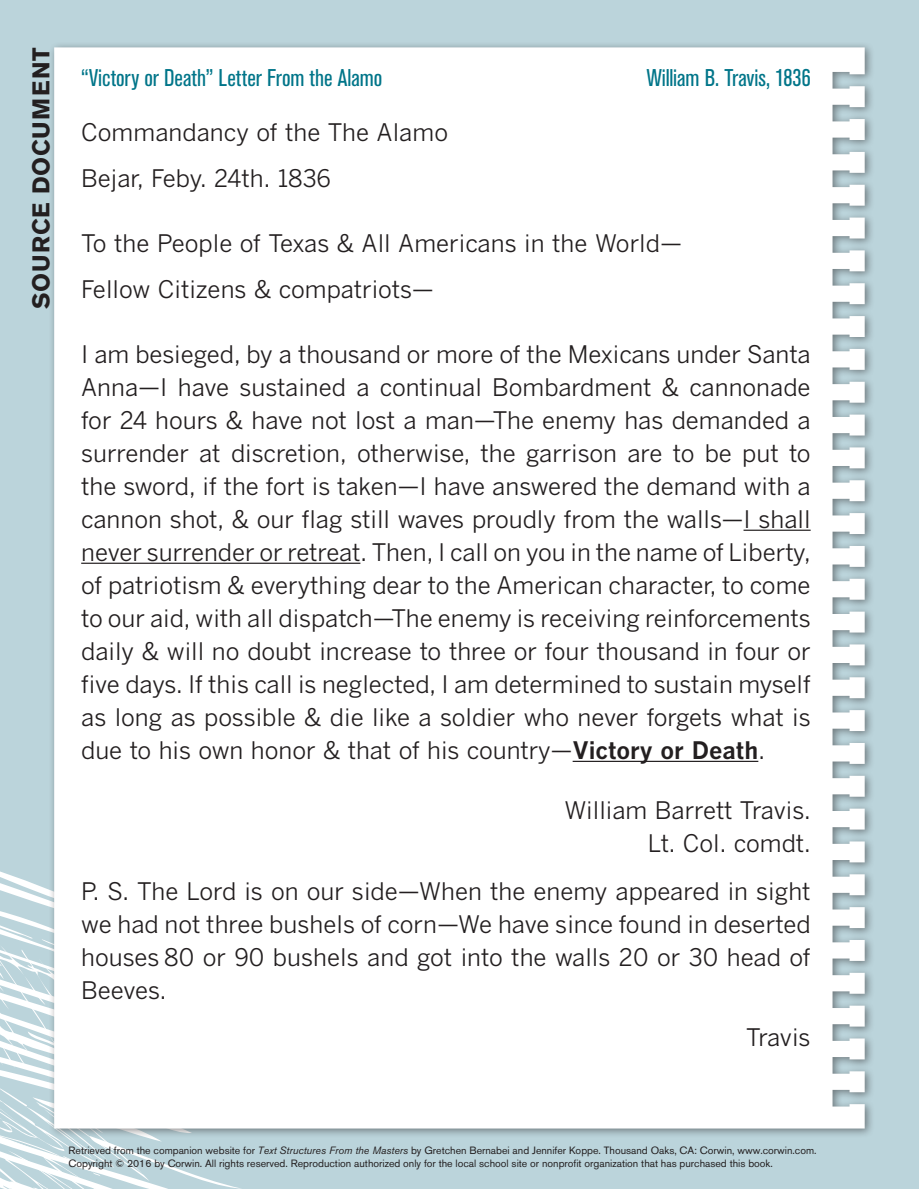
<style>
.page{position:relative;width:919px;height:1189px;background:#fff}
.page>*{position:absolute;margin:0;border:0;box-sizing:border-box;transform-origin:0 0}
.Signature_Line{font:24px/33px "Benton Gothic";color:#231f20;text-align:justify}
.SourceDoc_title{font:condensed 24px "Akzidenz Grotesk BE";color:#007589}
.SourceDoc{font:700 24px "Akzidenz Grotesk BE";letter-spacing:.045em;color:#231f20}
.source_line{font:10.5px "Akzidenz Grotesk BE";color:#231f20}
.s1{font-weight:700}
.s2{font-style:italic}
</style>
<div class="page">
<div style="left:0;top:0;width:918px;height:1188px;background:#bbd4db"></div>
<svg style="left:0;top:871px;width:257px;height:318px"></svg>
<div style="left:48px;top:41px;width:827px;height:1097px;background:#231f20;opacity:.5"></div>
<div style="left:54px;top:47px;width:810px;height:1081px;background:#fff"></div>
<hr style="left:743px;top:529px;width:67px;height:2px;background:#231f20">
<hr style="left:81px;top:562px;width:279px;height:2px;background:#231f20">
<hr style="left:572px;top:760px;width:186px;height:2px;background:#231f20">
<p class="SourceDoc" style="left:27px;top:309px;width:263px;rotate:-90deg">SOURCE DOCUMENT</p>
<p class="SourceDoc_title" style="left:81px;top:65px;width:302px">“Victory or Death” Letter From the Alamo</p>
<p class="SourceDoc_title" style="left:646px;top:65px;width:165px">William B. Travis, 1836</p>
<p class="Signature_Line" style="left:81px;top:115px;width:368px">Commandancy of the The Alamo</p>
<p class="Signature_Line" style="left:81px;top:161px;width:251px">Bejar, Feby. 24th. 1836</p>
<p class="Signature_Line" style="left:81px;top:226px;width:602px">To the People of Texas &amp; All Americans in the World—</p>
<p class="Signature_Line" style="left:81px;top:272px;width:354px">Fellow Citizens &amp; compatriots—</p>
<p class="Signature_Line" style="left:81px;top:337px;width:731px">I am besieged, by a thousand or more of the Mexicans under Santa Anna—I have sustained a continual Bombardment &amp; cannonade for 24 hours &amp; have not lost a man—The enemy has demanded a surrender at discretion, otherwise, the garrison are to be put to the sword, if the fort is taken—I have answered the demand with a cannon shot, &amp; our flag still waves proudly from the walls—I shall never surrender or retreat. Then, I call on you in the name of Liberty, of patriotism &amp; everything dear to the American character, to come to our aid, with all dispatch—The enemy is receiving reinforcements daily &amp; will no doubt increase to three or four thousand in four or five days. If this call is neglected, I am determined to sustain myself as long as possible &amp; die like a soldier who never forgets what is due to his own honor &amp; that of his country—<span class="s1">Victory or Death</span>.</p>
<p class="Signature_Line" style="left:564px;top:793px;width:248px">William Barrett Travis.</p>
<p class="Signature_Line" style="left:647px;top:826px;width:164px">Lt. Col. comdt.</p>
<p class="Signature_Line" style="left:81px;top:874px;width:731px">P. S. The Lord is on our side—When the enemy appeared in sight we had not three bushels of corn—We have since found in deserted houses 80 or 90 bushels and got into the walls 20 or 30 head of Beeves.</p>
<p class="Signature_Line" style="left:746px;top:1019px;width:66px">Travis</p>
<p class="source_line" style="left:69px;top:1143px;width:749px">Retrieved from the companion website for <span class="s2">Text Structures From the Masters</span> by Gretchen Bernabei and Jennifer Koppe. Thousand Oaks, CA: Corwin, www.corwin.com.</p>
<p class="source_line" style="left:69px;top:1157px;width:705px">Copyright © 2016 by Corwin. All rights reserved. Reproduction authorized only for the local school site or nonprofit organization that has purchased this book.</p>
</div>
